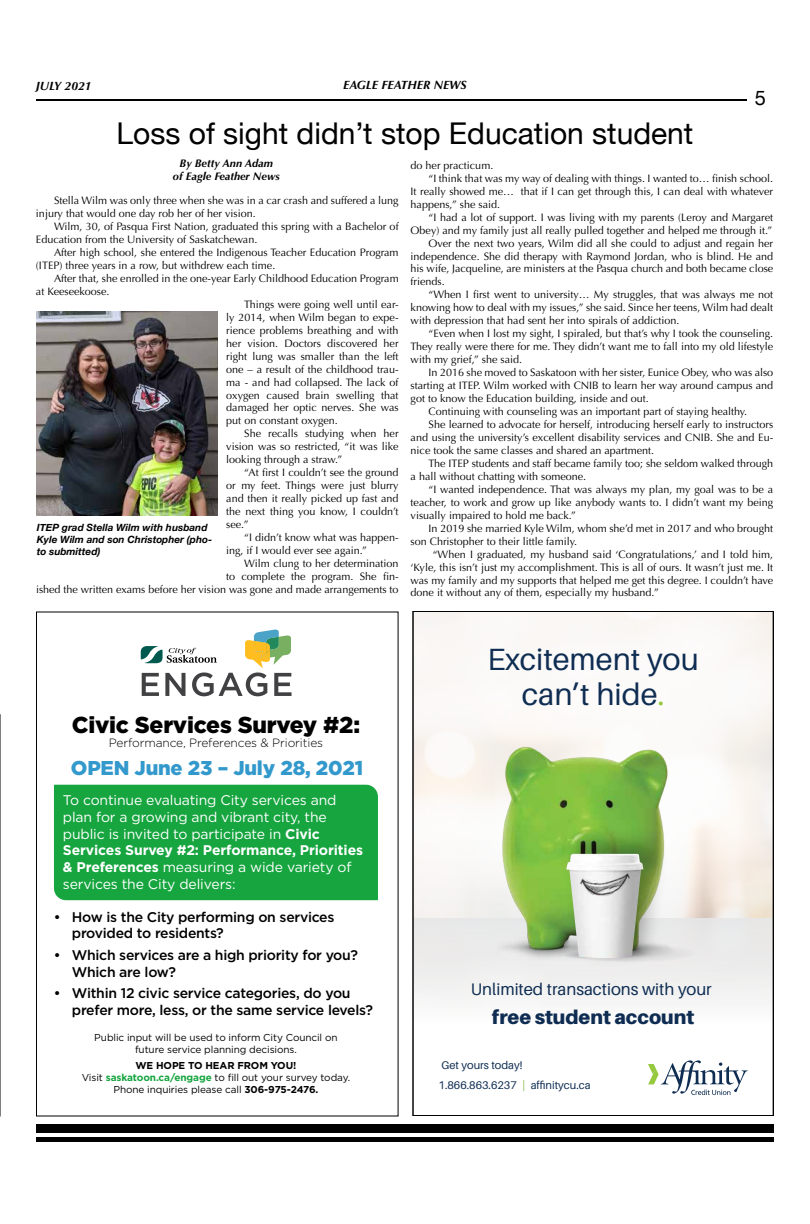
<style>
.page{position:relative;width:810px;height:1224px;background:#fff}
.page>*{position:absolute;margin:0;border:0;box-sizing:border-box;transform-origin:0 0}
.t1{font:30.7px/35.1px "Aileron";color:#0f2d52;text-align:center}
.t2{font:30px "Helvetica Neue";color:#000}
.t3{font:900 23px "Gotham";letter-spacing:-.01em;color:#000}
.t4{font:900 20px "Gotham";letter-spacing:-.01em;color:#39c}
.t5{font:20px "Helvetica Neue";color:#000}
.t6{font:900 19.6px "Aileron";color:#0f2d52}
.t7{font:16.8px "Aileron";color:#0f2d52}
.t8{font:14px/16.8px "Gotham";letter-spacing:-.01em;color:#fff}
.t9{font:500 14px/16.8px "Gotham";letter-spacing:-.02em;color:#000}
.t10{font:300 12px "Gotham";letter-spacing:-.01em;color:#000}
.t11{font:italic 700 12px "Optima";color:#000}
.t12{font:11.1px "Aileron";color:#0f2d52}
.t13{font:italic 700 11px/13.2px "Optima";color:#000;text-align:center}
.t14{font:10.8px/13px "Optima";color:#000}
.t15{font:10px/12px "Gotham";letter-spacing:-.01em;color:#000;text-align:center}
.t16{font:italic 700 10px/12px "Helvetica Neue";color:#000}
.s1{font-weight:700}
.s2{font-weight:700;color:#16a53f}
.s3{color:#95c93d}
.s4{color:#7fbc42}
</style>
<div class="page">
<hr style="left:36px;top:1138px;width:738px;height:4px;background:#000">
<div style="left:36px;top:1124px;width:738px;height:9px;background:#000"></div>
<hr style="left:36px;top:99px;width:711px;height:2px;background:#000">
<svg style="left:0;top:714px;width:1px;height:402px"></svg>
<svg style="left:415px;top:614px;width:356px;height:304px"></svg>
<div style="left:413px;top:918px;width:360px;height:198px;background:linear-gradient(to bottom,#e8e8e7,#fff)"></div>
<svg style="left:648px;top:1060px;width:100px;height:35px"></svg>
<img style="left:481px;top:716px;width:252px;height:270px">
<svg style="left:678px;top:942px;width:18px;height:20px"></svg>
<img style="left:552px;top:820px;width:126px;height:152px">
<img style="left:566px;top:854px;width:77px;height:104px">
<img style="left:579px;top:871px;width:52px;height:26px">
<img style="left:37px;top:311px;width:180px;height:205px">
<svg style="left:141px;top:630px;width:151px;height:66px"></svg>
<div style="left:54px;top:785px;width:324px;height:115px;background:#16a53f"></div>
<p class="t11" style="left:36px;top:79px;width:57px">JULY 2021</p>
<p class="t11" style="left:343px;top:78px;width:125px">EAGLE FEATHER NEWS</p>
<h2 class="t2" style="left:117px;top:111px;width:578px">Loss of sight didn’t stop Education student</h2>
<h3 class="t5" style="left:755px;top:84px;width:13px">5</h3>
<p class="t13" style="left:173px;top:157px;width:108px">By Betty Ann Adam<br>of Eagle Feather News</p>
<p class="t14" style="left:36px;top:194px;width:364px;text-indent:18px">Stella Wilm was only three when she was in a car crash and suffered a lung injury that would one day rob her of her vision.</p>
<p class="t14" style="left:36px;top:220px;width:364px;text-indent:18px">Wilm, 30, of Pasqua First Nation, graduated this spring with a Bachelor of<br>Education from the University of Saskatchewan.</p>
<p class="t14" style="left:36px;top:246px;width:364px;text-indent:18px">After high school, she entered the Indigenous Teacher Education Program (ITEP) three years in a row, but withdrew each time.</p>
<p class="t14" style="left:54px;top:272px;width:346px">After that, she enrolled in the one-year Early Childhood Education Program</p>
<p class="t14" style="left:36px;top:285px;width:75px">at Keeseekoose.</p>
<p class="t14" style="left:244px;top:298px;width:156px">Things were going well until ear-</p>
<p class="t14" style="left:226px;top:311px;width:174px">ly 2014, when Wilm began to expe-</p>
<p class="t14" style="left:226px;top:324px;width:174px">rience problems breathing and with</p>
<p class="t14" style="left:226px;top:337px;width:174px">her vision. Doctors discovered her</p>
<p class="t14" style="left:226px;top:350px;width:174px">right lung was smaller than the left</p>
<p class="t14" style="left:226px;top:363px;width:174px">one – a result of the childhood trau-</p>
<p class="t14" style="left:226px;top:376px;width:174px">ma - and had collapsed. The lack of</p>
<p class="t14" style="left:226px;top:389px;width:174px">oxygen caused brain swelling that</p>
<p class="t14" style="left:226px;top:401px;width:174px">damaged her optic nerves. She was</p>
<p class="t14" style="left:226px;top:414px;width:113px">put on constant oxygen.</p>
<p class="t14" style="left:244px;top:427px;width:156px">She recalls studying when her</p>
<p class="t14" style="left:226px;top:440px;width:174px">vision was so restricted, “it was like</p>
<p class="t14" style="left:226px;top:453px;width:117px">looking through a straw.”</p>
<p class="t14" style="left:244px;top:466px;width:156px">“At first I couldn’t see the ground</p>
<p class="t14" style="left:226px;top:479px;width:174px">or my feet. Things were just blurry</p>
<p class="t14" style="left:226px;top:492px;width:174px">and then it really picked up fast and</p>
<p class="t14" style="left:226px;top:505px;width:174px">the next thing you know, I couldn’t</p>
<p class="t14" style="left:226px;top:518px;width:24px">see.”</p>
<p class="t14" style="left:244px;top:531px;width:156px">“I didn’t know what was happen-</p>
<p class="t14" style="left:226px;top:544px;width:142px">ing, if I would ever see again.”</p>
<p class="t14" style="left:244px;top:557px;width:156px">Wilm clung to her determination</p>
<p class="t14" style="left:226px;top:570px;width:174px">to complete the program. She fin-</p>
<p class="t14" style="left:36px;top:583px;width:364px">ished the written exams before her vision was gone and made arrangements to</p>
<p class="t16" style="left:37px;top:522px;width:177px">ITEP grad Stella Wilm with husband<br>Kyle Wilm and son Christopher (pho&shy;to submitted)</p>
<p class="t14" style="left:411px;top:159px;width:84px">do her practicum.</p>
<p class="t14" style="left:429px;top:172px;width:346px">“I think that was my way of dealing with things. I wanted to… finish school.</p>
<p class="t14" style="left:411px;top:185px;width:364px">It really showed me… that if I can get through this, I can deal with whatever</p>
<p class="t14" style="left:411px;top:198px;width:91px">happens,” she said.</p>
<p class="t14" style="left:429px;top:211px;width:346px">“I had a lot of support. I was living with my parents (Leroy and Margaret</p>
<p class="t14" style="left:411px;top:224px;width:363px">Obey) and my family just all really pulled together and helped me through it.”</p>
<p class="t14" style="left:429px;top:237px;width:346px">Over the next two years, Wilm did all she could to adjust and regain her</p>
<p class="t14" style="left:411px;top:250px;width:364px">independence. She did therapy with Raymond Jordan, who is blind. He and</p>
<p class="t14" style="left:411px;top:262px;width:364px">his wife, Jacqueline, are ministers at the Pasqua church and both became close</p>
<p class="t14" style="left:411px;top:275px;width:36px">friends.</p>
<p class="t14" style="left:429px;top:288px;width:346px">“When I first went to university… My struggles, that was always me not</p>
<p class="t14" style="left:411px;top:301px;width:364px">knowing how to deal with my issues,” she said. Since her teens, Wilm had dealt</p>
<p class="t14" style="left:411px;top:314px;width:270px">with depression that had sent her into spirals of addiction.</p>
<p class="t14" style="left:429px;top:327px;width:346px">“Even when I lost my sight, I spiraled, but that’s why I took the counseling.</p>
<p class="t14" style="left:411px;top:340px;width:364px">They really were there for me. They didn’t want me to fall into my old lifestyle</p>
<p class="t14" style="left:411px;top:353px;width:113px">with my grief,” she said.</p>
<p class="t14" style="left:429px;top:366px;width:346px">In 2016 she moved to Saskatoon with her sister, Eunice Obey, who was also</p>
<p class="t14" style="left:411px;top:379px;width:364px">starting at ITEP. Wilm worked with CNIB to learn her way around campus and</p>
<p class="t14" style="left:411px;top:392px;width:240px">got to know the Education building, inside and out.</p>
<p class="t14" style="left:429px;top:405px;width:320px">Continuing with counseling was an important part of staying healthy.</p>
<p class="t14" style="left:429px;top:418px;width:346px">She learned to advocate for herself, introducing herself early to instructors</p>
<p class="t14" style="left:411px;top:431px;width:364px">and using the university’s excellent disability services and CNIB. She and Eu-</p>
<p class="t14" style="left:411px;top:444px;width:245px">nice took the same classes and shared an apartment.</p>
<p class="t14" style="left:429px;top:457px;width:346px">The ITEP students and staff became family too; she seldom walked through</p>
<p class="t14" style="left:411px;top:470px;width:177px">a hall without chatting with someone.</p>
<p class="t14" style="left:429px;top:483px;width:346px">“I wanted independence. That was always my plan, my goal was to be a</p>
<p class="t14" style="left:411px;top:496px;width:364px">teacher, to work and grow up like anybody wants to. I didn’t want my being</p>
<p class="t14" style="left:411px;top:509px;width:167px">visually impaired to hold me back.”</p>
<p class="t14" style="left:429px;top:522px;width:346px">In 2019 she married Kyle Wilm, whom she’d met in 2017 and who brought</p>
<p class="t14" style="left:411px;top:535px;width:168px">son Christopher to their little family.</p>
<p class="t14" style="left:433px;top:548px;width:342px">“When I graduated, my husband said ‘Congratulations,’ and I told him,</p>
<p class="t14" style="left:411px;top:561px;width:364px">‘Kyle, this isn’t just my accomplishment. This is all of ours. It wasn’t just me. It</p>
<p class="t14" style="left:411px;top:574px;width:364px">was my family and my supports that helped me get this degree. I couldn’t have</p>
<p class="t14" style="left:411px;top:586px;width:250px">done it without any of them, especially my husband.”</p>
<h3 class="t3" style="left:72px;top:709px;width:290px">Civic Services Survey #2:</h3>
<p class="t10" style="left:109px;top:735px;width:216px">Performance, Preferences &amp; Priorities</p>
<h3 class="t4" style="left:71px;top:754px;width:294px">OPEN June 23 – July 28, 2021</h3>
<p class="t8" style="left:63px;top:791px;width:302px">To continue evaluating City services and plan for a growing and vibrant city, the public is invited to participate in <span class="s1">Civic Services Survey #2: Performance, Priorities &amp; Preferences</span> measuring a wide variety of services the City delivers:</p>
<p class="t9" style="left:72px;top:908px;width:264px;text-indent:-18px">• How is the City performing on services provided to residents?</p>
<p class="t9" style="left:72px;top:946px;width:288px;text-indent:-18px">• Which services are a high priority for you?<br>Which are low?</p>
<p class="t9" style="left:72px;top:984px;width:302px;text-indent:-18px">• Within 12 civic service categories, do you prefer more, less, or the same service levels?</p>
<p class="t15" style="left:94px;top:1031px;width:245px">Public input will be used to inform City Council on future service planning decisions.</p>
<p class="t15" style="left:82px;top:1060px;width:270px"><span class="s1">WE HOPE TO HEAR FROM YOU!<br></span>Visit <span class="s2">saskatoon.ca/engage</span> to fill out your survey today.<br>Phone inquiries please call <span class="s1">306-975-2476.</span></p>
<h1 class="t1" style="left:487px;top:642px;width:213px">Excitement you can’t hide<span class="s3">.</span></h1>
<h3 class="t7" style="left:471px;top:980px;width:242px">Unlimited transactions with your</h3>
<h3 class="t6" style="left:492px;top:1005px;width:204px">free student account</h3>
<p class="t12" style="left:442px;top:1059px;width:82px">Get yours today!</p>
<p class="t12" style="left:439px;top:1079px;width:154px">1.866.863.6237 <span class="s4">|</span> affinitycu.ca</p>
</div>
